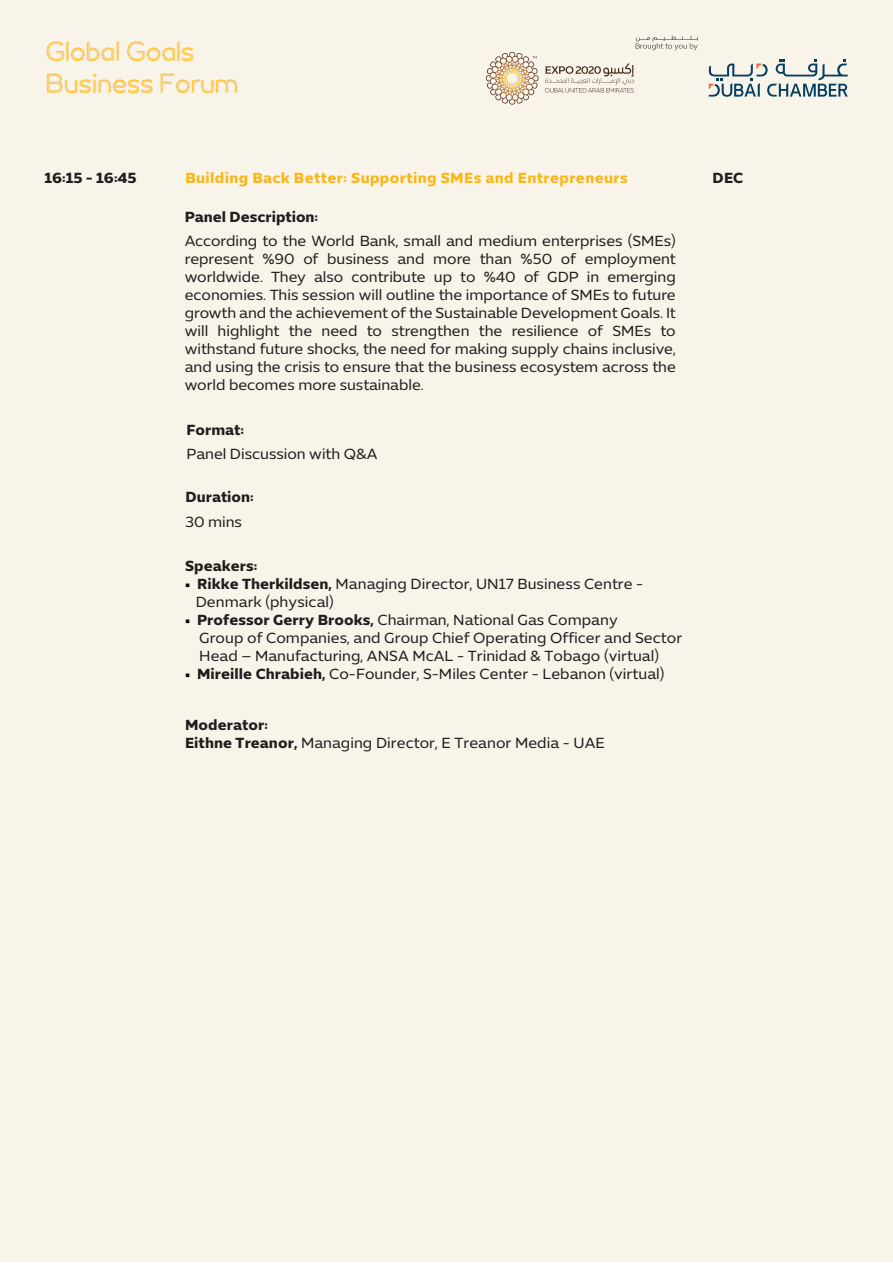
<style>
.page{position:relative;width:893px;height:1263px;background:#fff}
.page>*{position:absolute;margin:0;border:0;box-sizing:border-box;transform-origin:0 0}
.t1{font:27px/32.4px "Expo 2020 Headline";color:#fcb615}
.t2{font:15px/18px "Expo Sans Std";color:#231f20;text-align:justify}
.t3{font:15px/18px "Expo Sans Std";letter-spacing:.005em;color:#201d1e}
.t4{font:700 15px "Expo Sans Std";color:#201d1e}
.t5{font:700 15px "Expo Sans Std";letter-spacing:.025em;color:#fcb615}
.s1{font-weight:700;color:#040503}
.s2{font-weight:700}
</style>
<div class="page">
<div style="left:0;top:0;width:892px;height:1262px;background:#f9f4ea"></div>
<svg style="left:708px;top:60px;width:139px;height:37px"></svg>
<svg style="left:545px;top:63px;width:89px;height:30px"></svg>
<svg style="left:486px;top:52px;width:50px;height:53px"></svg>
<svg style="left:635px;top:35px;width:63px;height:15px"></svg>
<h1 class="t1" style="left:45px;top:36px;width:194px">Global Goals<br>Business Forum</h1>
<p class="t4" style="left:44px;top:168px;width:94px">16:15 - 16:45</p>
<p class="t5" style="left:185px;top:168px;width:444px">Building Back Better: Supporting SMEs and Entrepreneurs</p>
<p class="t4" style="left:712px;top:169px;width:32px">DEC</p>
<p class="t4" style="left:185px;top:207px;width:135px">Panel Description:</p>
<p class="t2" style="left:185px;top:232px;width:492px">According to the World Bank, small and medium enterprises (SMEs) represent %90 of business and more than %50 of employment worldwide. They also contribute up to %40 of GDP in emerging economies. This session will outline the importance of SMEs to future growth and the achievement of the Sustainable Development Goals. It will highlight the need to strengthen the resilience of SMEs to withstand future shocks, the need for making supply chains inclusive, and using the crisis to ensure that the business ecosystem across the world becomes more sustainable.</p>
<p class="t4" style="left:186px;top:420px;width:59px">Format:</p>
<p class="t3" style="left:186px;top:445px;width:192px">Panel Discussion with Q&amp;A</p>
<p class="t4" style="left:185px;top:488px;width:70px">Duration:</p>
<p class="t3" style="left:185px;top:513px;width:58px">30 mins</p>
<p class="t4" style="left:185px;top:557px;width:74px">Speakers:</p>
<p class="t3" style="left:196px;top:575px;width:449px;text-indent:-11px"><span class="s1">•</span> <span class="s2">Rikke Therkildsen,</span> Managing Director, UN17 Business Centre -<br>Denmark (physical)</p>
<p class="t3" style="left:199px;top:611px;width:484px;text-indent:-14px"><span class="s1">•</span> <span class="s2">Professor Gerry Brooks,</span> Chairman, National Gas Company<br>Group of Companies, and Group Chief Operating Officer and Sector<br>Head – Manufacturing, ANSA McAL - Trinidad &amp; Tobago (virtual)</p>
<p class="t3" style="left:185px;top:665px;width:481px"><span class="s1">•</span> <span class="s2">Mireille Chrabieh,</span> Co-Founder, S-Miles Center - Lebanon (virtual)</p>
<p class="t3" style="left:185px;top:716px;width:421px"><span class="s2">Moderator:<br>Eithne Treanor,</span> Managing Director, E Treanor Media - UAE</p>
</div>
